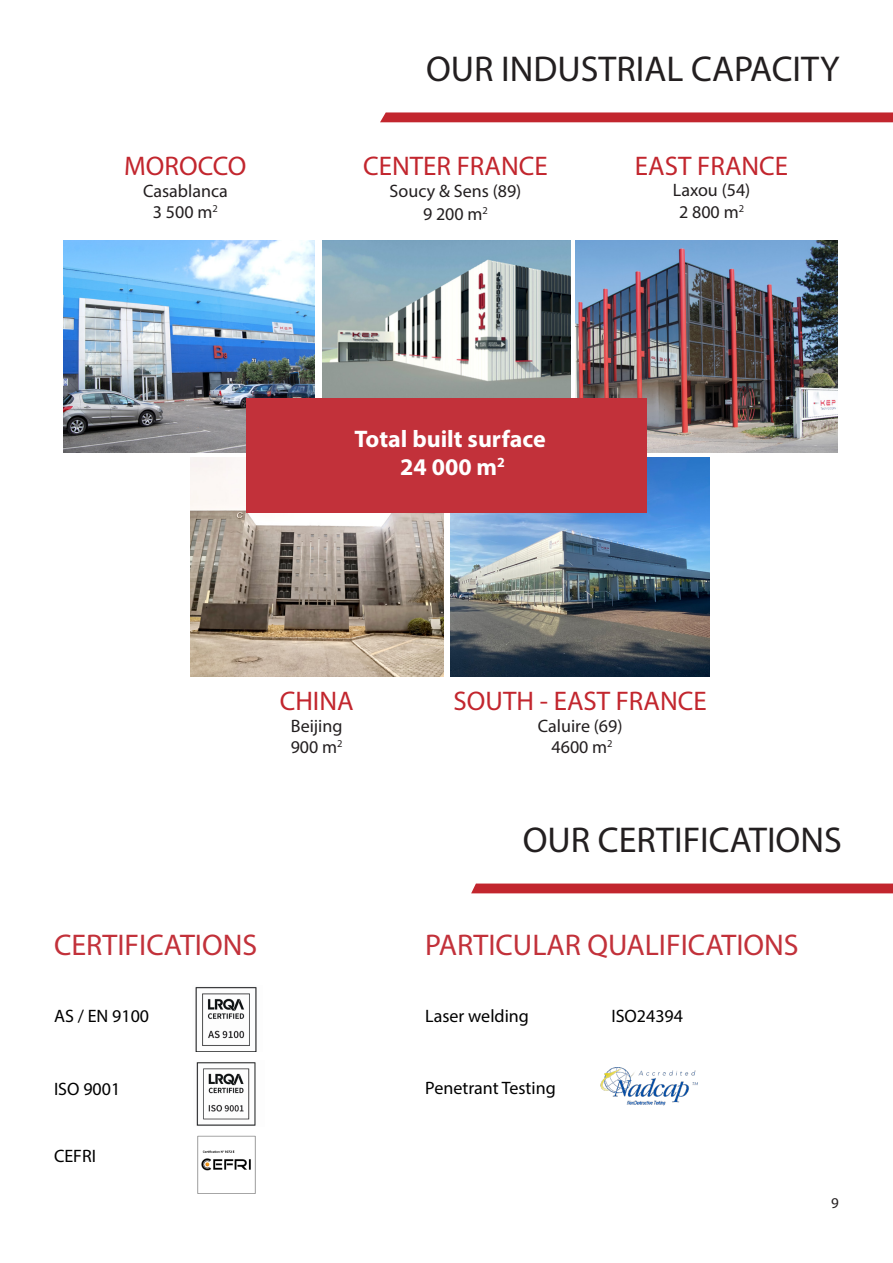
<style>
.page{position:relative;width:893px;height:1263px;background:#fff}
.page>*{position:absolute;margin:0;border:0;box-sizing:border-box;transform-origin:0 0}
.t1{font:36px "Myriad Pro";color:#231f20}
.t2{font:30px "Myriad Pro";color:#c2313a}
.t3{font:27px "Myriad Pro";color:#c2262e}
.t4{font:700 24px "Myriad Pro";color:#fff}
.t5{font:18px "Myriad Pro";color:#231f20}
.t6{font:18px "Myriad Pro";color:#000}
.t7{font:15px "Myriad Pro";color:#231f20}
</style>
<div class="page">
<img style="left:190px;top:457px;width:253px;height:219px">
<svg style="left:380px;top:112px;width:513px;height:10px;background:#c53139"></svg>
<svg style="left:471px;top:883px;width:422px;height:10px;background:#c5333a"></svg>
<img style="left:600px;top:1067px;width:98px;height:39px">
<img style="left:322px;top:241px;width:248px;height:157px">
<img style="left:575px;top:241px;width:262px;height:211px">
<img style="left:450px;top:457px;width:260px;height:219px">
<img style="left:64px;top:241px;width:251px;height:211px">
<div style="left:246px;top:398px;width:401px;height:115px;background:#c2313a"></div>
<img style="left:195px;top:987px;width:62px;height:65px">
<img style="left:196px;top:1062px;width:60px;height:64px">
<img style="left:197px;top:1135px;width:59px;height:59px">
<p class="t3" style="left:124px;top:150px;width:124px">MOROCCO</p>
<p class="t5" style="left:143px;top:180px;width:86px">Casablanca</p>
<p class="t5" style="left:153px;top:201px;width:66px">3 500 m<sup>2</sup></p>
<p class="t1" style="left:426px;top:47px;width:415px">OUR INDUSTRIAL CAPACITY</p>
<p class="t3" style="left:363px;top:150px;width:186px">CENTER FRANCE</p>
<p class="t5" style="left:390px;top:180px;width:133px">Soucy &amp; Sens (89)</p>
<p class="t5" style="left:423px;top:203px;width:66px">9 200 m<sup>2</sup></p>
<p class="t4" style="left:354px;top:423px;width:193px">Total built surface</p>
<p class="t4" style="left:400px;top:452px;width:106px">24 000 m<sup>2</sup></p>
<p class="t3" style="left:635px;top:149px;width:155px">EAST FRANCE</p>
<p class="t5" style="left:673px;top:179px;width:79px">Laxou (54)</p>
<p class="t5" style="left:679px;top:201px;width:66px">2 800 m<sup>2</sup></p>
<p class="t3" style="left:280px;top:684px;width:76px">CHINA</p>
<p class="t5" style="left:291px;top:715px;width:53px">Beijing</p>
<p class="t5" style="left:291px;top:736px;width:53px">900 m<sup>2</sup></p>
<p class="t3" style="left:454px;top:684px;width:255px">SOUTH - EAST FRANCE</p>
<p class="t5" style="left:538px;top:715px;width:86px">Caluire (69)</p>
<p class="t5" style="left:552px;top:736px;width:63px">4600 m<sup>2</sup></p>
<p class="t1" style="left:523px;top:818px;width:321px">OUR CERTIFICATIONS</p>
<p class="t2" style="left:54px;top:926px;width:205px">CERTIFICATIONS</p>
<p class="t2" style="left:425px;top:926px;width:375px">PARTICULAR QUALIFICATIONS</p>
<p class="t6" style="left:54px;top:1005px;width:97px">AS / EN 9100</p>
<p class="t6" style="left:425px;top:1005px;width:105px">Laser welding</p>
<p class="t6" style="left:611px;top:1005px;width:73px">ISO24394</p>
<p class="t6" style="left:54px;top:1078px;width:68px">ISO 9001</p>
<p class="t6" style="left:425px;top:1077px;width:132px">Penetrant Testing</p>
<p class="t6" style="left:54px;top:1145px;width:44px">CEFRI</p>
<p class="t7" style="left:831px;top:1194px;width:9px">9</p>
</div>
